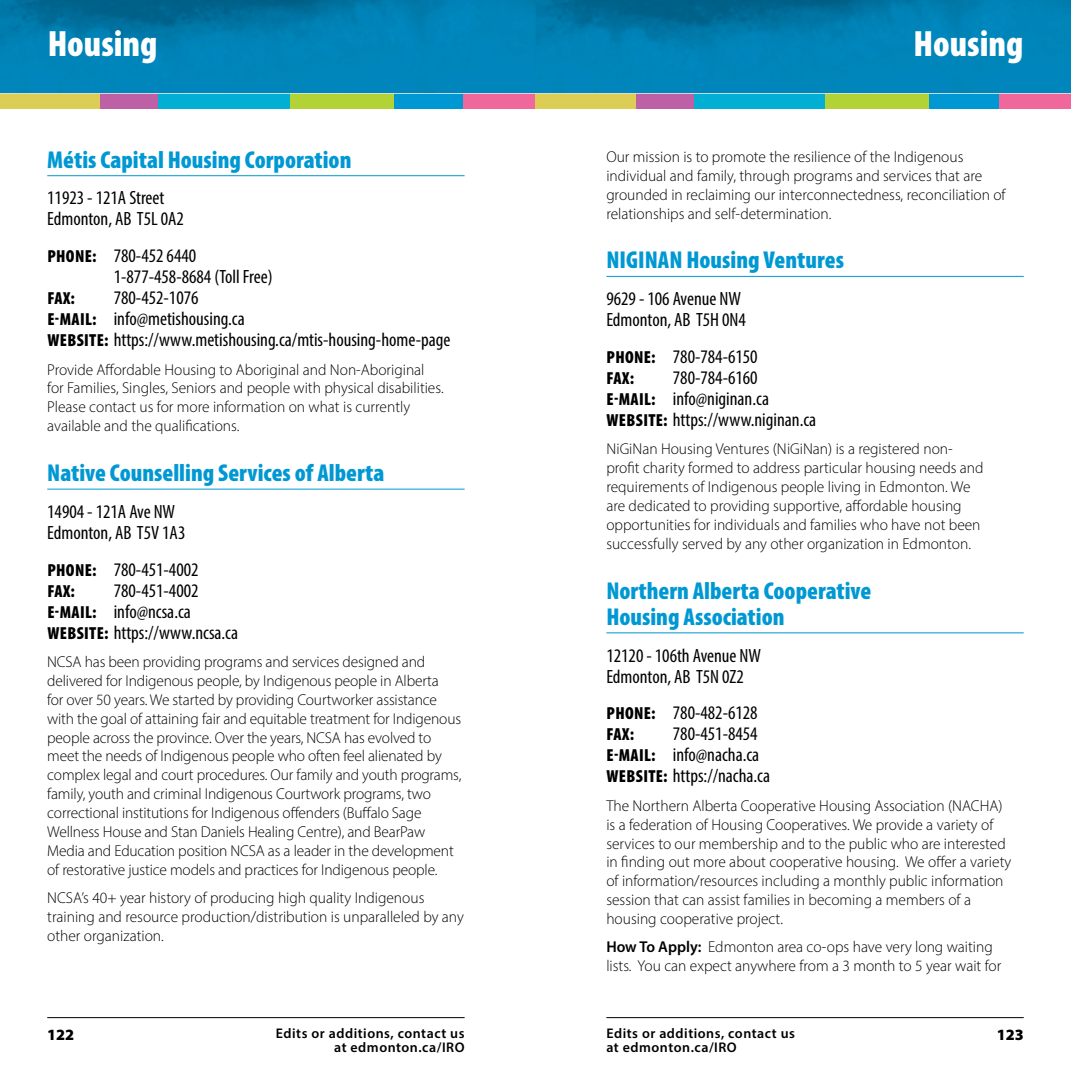
<style>
.page{position:relative;width:1071px;height:1071px;background:#fff}
.page>*{position:absolute;margin:0;border:0;box-sizing:border-box;transform-origin:0 0}
.t1{font:900 condensed 36.75px "Myriad Pro";color:#fff}
.t2{font:900 condensed 24.5px/26.2px "Myriad Pro";color:#0098d3}
.t3{font:condensed 19.25px/21px "Myriad Pro";color:#000}
.t4{font:900 condensed 17.5px "Myriad Pro";letter-spacing:.01em;color:#000}
.t5{font:300 15.75px/18.9px "Myriad Pro";color:#000}
.t6{font:900 15.75px "Myriad Pro";color:#000}
.t7{font:14px/14px "Myriad Variable Concept";letter-spacing:.035em;color:#000;text-align:right}
.s1{font-weight:900;font-size:17.5px}
.s2{font-weight:600}
</style>
<div class="page">
<hr style="left:47px;top:1017px;width:418px;height:1px;background:#000">
<hr style="left:606px;top:1017px;width:418px;height:1px;background:#000">
<hr style="left:47px;top:175px;width:418px;height:1px;background:#0098d3">
<hr style="left:47px;top:489px;width:418px;height:1px;background:#0098d3">
<hr style="left:606px;top:276px;width:418px;height:1px;background:#0098d3">
<hr style="left:606px;top:632px;width:418px;height:1px;background:#0098d3">
<div style="left:463px;top:93px;width:73px;height:16px;background:#f0679c"></div>
<div style="left:394px;top:93px;width:69px;height:16px;background:#0098d3"></div>
<div style="left:290px;top:93px;width:104px;height:16px;background:#b3d235"></div>
<div style="left:158px;top:93px;width:132px;height:16px;background:#00afd3"></div>
<div style="left:100px;top:93px;width:58px;height:16px;background:#bd60a5"></div>
<div style="left:0;top:93px;width:100px;height:16px;background:#dcce54"></div>
<div style="left:999px;top:93px;width:72px;height:16px;background:#f0679c"></div>
<div style="left:929px;top:93px;width:70px;height:16px;background:#0098d3"></div>
<div style="left:825px;top:93px;width:104px;height:16px;background:#b3d235"></div>
<div style="left:694px;top:93px;width:131px;height:16px;background:#00afd3"></div>
<div style="left:636px;top:93px;width:58px;height:16px;background:#bd60a5"></div>
<div style="left:536px;top:93px;width:100px;height:16px;background:#dcce54"></div>
<svg style="left:0;top:0;width:536px;height:93px;background:#007fb2"></svg>
<svg style="left:536px;top:0;width:535px;height:93px;background:#007fb2"></svg>
<h1 class="t1" style="left:48px;top:20px;width:111px">Housing</h1>
<h1 class="t1" style="left:914px;top:20px;width:111px">Housing</h1>
<h2 class="t2" style="left:47px;top:146px;width:306px">Métis Capital Housing Corporation</h2>
<p class="t3" style="left:47px;top:187px;width:138px">11923 - 121A Street<br>Edmonton, AB T5L 0A2</p>
<p class="t3" style="left:114px;top:245px;width:160px;text-indent:-66px"><span class="s1">PHONE:</span> 780-452 6440<br>1-877-458-8684 (Toll Free)</p>
<p class="t4" style="left:47px;top:287px;width:29px">FAX:</p>
<p class="t3" style="left:47px;top:287px;width:405px;text-indent:66px">780-452-1076<br><span class="s1">E-MAIL:</span> info@metishousing.ca<br><span class="s1">WEBSITE:</span> https://www.metishousing.ca/mtis-housing-home-page</p>
<p class="t5" style="left:47px;top:360px;width:398px">Provide Affordable Housing to Aboriginal and Non-Aboriginal for Families, Singles, Seniors and people with physical disabilities.<br>Please contact us for more information on what is currently available and the qualifications.</p>
<h2 class="t2" style="left:47px;top:459px;width:339px">Native Counselling Services of Alberta</h2>
<p class="t3" style="left:47px;top:501px;width:140px">14904 - 121A Ave NW<br>Edmonton, AB T5V 1A3</p>
<p class="t3" style="left:47px;top:559px;width:153px"><span class="s1">PHONE:</span> 780-451-4002</p>
<p class="t4" style="left:47px;top:580px;width:29px">FAX:</p>
<p class="t3" style="left:47px;top:580px;width:192px;text-indent:66px">780-451-4002<br><span class="s1">E-MAIL:</span> info@ncsa.ca<br><span class="s1">WEBSITE:</span> https://www.ncsa.ca</p>
<p class="t5" style="left:47px;top:652px;width:416px">NCSA has been providing programs and services designed and delivered for Indigenous people, by Indigenous people in Alberta<br>for over 50 years. We started by providing Courtworker assistance with the goal of attaining fair and equitable treatment for Indigenous people across the province. Over the years, NCSA has evolved to meet the needs of Indigenous people who often feel alienated by complex legal and court procedures. Our family and youth programs, family, youth and criminal Indigenous Courtwork programs, two correctional institutions for Indigenous offenders (Buffalo Sage Wellness House and Stan Daniels Healing Centre), and BearPaw Media and Education position NCSA as a leader in the development of restorative justice models and practices for Indigenous people.</p>
<p class="t5" style="left:47px;top:888px;width:418px">NCSA’s 40+ year history of producing high quality Indigenous training and resource production/distribution is unparalleled by any other organization.</p>
<p class="t5" style="left:606px;top:147px;width:401px">Our mission is to promote the resilience of the Indigenous individual and family, through programs and services that are grounded in reclaiming our interconnectedness, reconciliation of relationships and self-determination.</p>
<h2 class="t2" style="left:606px;top:246px;width:239px">NIGINAN Housing Ventures</h2>
<p class="t3" style="left:606px;top:288px;width:141px">9629 - 106 Avenue NW<br>Edmonton, AB T5H 0N4</p>
<p class="t3" style="left:607px;top:346px;width:153px"><span class="s1">PHONE:</span> 780-784-6150</p>
<p class="t4" style="left:607px;top:367px;width:29px">FAX:</p>
<p class="t3" style="left:607px;top:367px;width:211px;text-indent:66px">780-784-6160<br><span class="s1">E-MAIL:</span> info@niginan.ca<br><span class="s1">WEBSITE:</span> https://www.niginan.ca</p>
<p class="t5" style="left:606px;top:439px;width:379px">NiGiNan Housing Ventures (NiGiNan) is a registered non&shy;profit charity formed to address particular housing needs and requirements of Indigenous people living in Edmonton. We are dedicated to providing supportive, affordable housing opportunities for individuals and families who have not been successfully served by any other organization in Edmonton.</p>
<h2 class="t2" style="left:606px;top:577px;width:266px">Northern Alberta Cooperative<br>Housing Association</h2>
<p class="t3" style="left:606px;top:645px;width:156px">12120 - 106th Avenue NW<br>Edmonton, AB T5N 0Z2</p>
<p class="t3" style="left:607px;top:702px;width:153px"><span class="s1">PHONE:</span> 780-482-6128</p>
<p class="t4" style="left:607px;top:723px;width:29px">FAX:</p>
<p class="t3" style="left:607px;top:723px;width:165px;text-indent:66px">780-451-8454<br><span class="s1">E-MAIL:</span> info@nacha.ca<br><span class="s1">WEBSITE:</span> https://nacha.ca</p>
<p class="t5" style="left:606px;top:796px;width:407px">The Northern Alberta Cooperative Housing Association (NACHA) is a federation of Housing Cooperatives. We provide a variety of services to our membership and to the public who are interested in finding out more about cooperative housing. We offer a variety of information/resources including a monthly public information session that can assist families in becoming a members of a housing cooperative project.</p>
<p class="t5" style="left:606px;top:938px;width:396px"><span class="s2">How To Apply:</span> Edmonton area co-ops have very long waiting lists. You can expect anywhere from a 3 month to 5 year wait for</p>
<p class="t6" style="left:47px;top:1024px;width:29px">122</p>
<p class="t7" style="left:276px;top:1027px;width:190px">Edits or additions, contact us at edmonton.ca/IRO</p>
<p class="t7" style="left:606px;top:1027px;width:190px">Edits or additions, contact us</p>
<p class="t6" style="left:997px;top:1024px;width:29px">123</p>
<p class="t7" style="left:606px;top:1041px;width:132px">at edmonton.ca/IRO</p>
</div>
